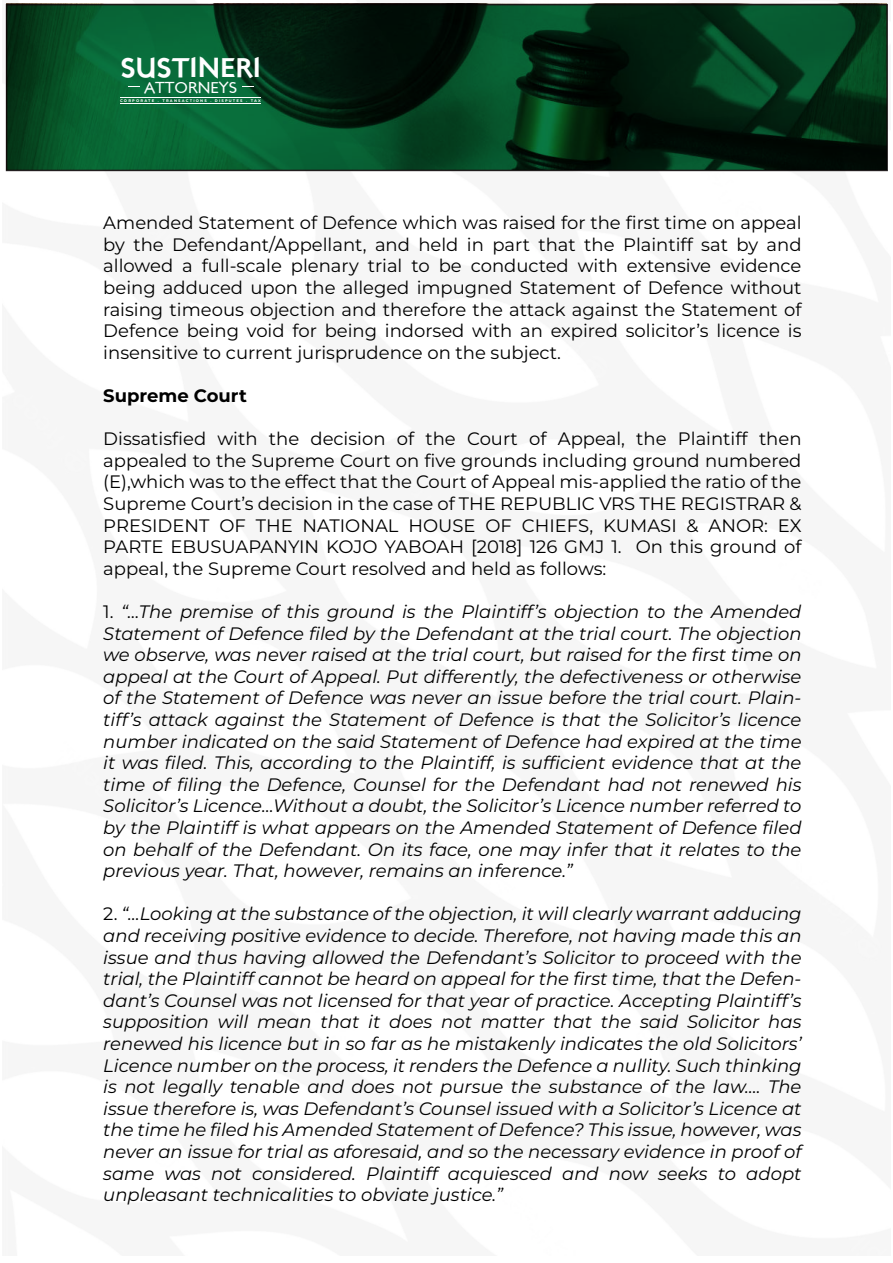
<style>
.page{position:relative;width:893px;height:1263px;background:#fff}
.page>*{position:absolute;margin:0;border:0;box-sizing:border-box;transform-origin:0 0}
.t1{font:27.45px "London Two";color:#fff}
.t2{font:italic 18px/21.6px "Montserrat";color:#000;text-align:justify}
.t3{font:18px/21.6px "Montserrat";color:#000;text-align:justify}
.t4{font:700 18px "Montserrat";color:#000}
.t5{font:16.05px "London Between";color:#fff}
.t6{font:700 3.75px "Gotham Rounded";letter-spacing:.305em;color:#fff}
.s1{font-style:normal}
</style>
<div class="page">
<img style="left:5px;top:3px;width:883px;height:1192px">
<svg style="left:242px;top:86px;width:12px;height:1px"></svg>
<hr style="left:120px;top:97px;width:141px;height:1px;background:#fff">
<hr style="left:120px;top:104px;width:141px;height:1px;background:#fff">
<h1 class="t1" style="left:120px;top:50px;width:142px">SUSTINERI</h1>
<p class="t5" style="left:144px;top:77px;width:95px">ATTORNEYS</p>
<p class="t6" style="left:120px;top:98px;width:142px">CORPORATE . TRANSACTIONS . DISPUTES . TAX</p>
<p class="t3" style="left:103px;top:211px;width:700px">Amended Statement of Defence which was raised for the first time on appeal by the Defendant/Appellant, and held in part that the Plaintiff sat by and allowed a full-scale plenary trial to be conducted with extensive evidence being adduced upon the alleged impugned Statement of Defence without raising timeous objection and therefore the attack against the Statement of Defence being void for being indorsed with an expired solicitor’s licence is insensitive to current jurisprudence on the subject.</p>
<p class="t4" style="left:103px;top:384px;width:145px">Supreme Court</p>
<p class="t3" style="left:103px;top:427px;width:700px">Dissatisfied with the decision of the Court of Appeal, the Plaintiff then appealed to the Supreme Court on five grounds including ground numbered (E),which was to the effect that the Court of Appeal mis-applied the ratio of the Supreme Court’s decision in the case of THE REPUBLIC VRS THE REGISTRAR &amp; PRESIDENT OF THE NATIONAL HOUSE OF CHIEFS, KUMASI &amp; ANOR: EX PARTE EBUSUAPANYIN KOJO YABOAH [2018] 126 GMJ 1. On this ground of appeal, the Supreme Court resolved and held as follows:</p>
<p class="t2" style="left:103px;top:600px;width:700px"><span class="s1">1.</span> “…The premise of this ground is the Plaintiff’s objection to the Amended Statement of Defence filed by the Defendant at the trial court. The objection we observe, was never raised at the trial court, but raised for the first time on appeal at the Court of Appeal. Put differently, the defectiveness or otherwise of the Statement of Defence was never an issue before the trial court. Plain&shy;tiff’s attack against the Statement of Defence is that the Solicitor’s licence number indicated on the said Statement of Defence had expired at the time it was filed. This, according to the Plaintiff, is sufficient evidence that at the time of filing the Defence, Counsel for the Defendant had not renewed his Solicitor’s Licence…Without a doubt, the Solicitor’s Licence number referred to by the Plaintiff is what appears on the Amended Statement of Defence filed on behalf of the Defendant. On its face, one may infer that it relates to the previous year. That, however, remains an inference.”</p>
<p class="t2" style="left:103px;top:903px;width:700px"><span class="s1">2.</span> “…Looking at the substance of the objection, it will clearly warrant adducing and receiving positive evidence to decide. Therefore, not having made this an issue and thus having allowed the Defendant’s Solicitor to proceed with the trial, the Plaintiff cannot be heard on appeal for the first time, that the Defen&shy;dant’s Counsel was not licensed for that year of practice. Accepting Plaintiff’s supposition will mean that it does not matter that the said Solicitor has renewed his licence but in so far as he mistakenly indicates the old Solicitors’ Licence number on the process, it renders the Defence a nullity. Such thinking is not legally tenable and does not pursue the substance of the law…. The issue therefore is, was Defendant’s Counsel issued with a Solicitor’s Licence at the time he filed his Amended Statement of Defence? This issue, however, was never an issue for trial as aforesaid, and so the necessary evidence in proof of same was not considered. Plaintiff acquiesced and now seeks to adopt unpleasant technicalities to obviate justice.”</p>
</div>
